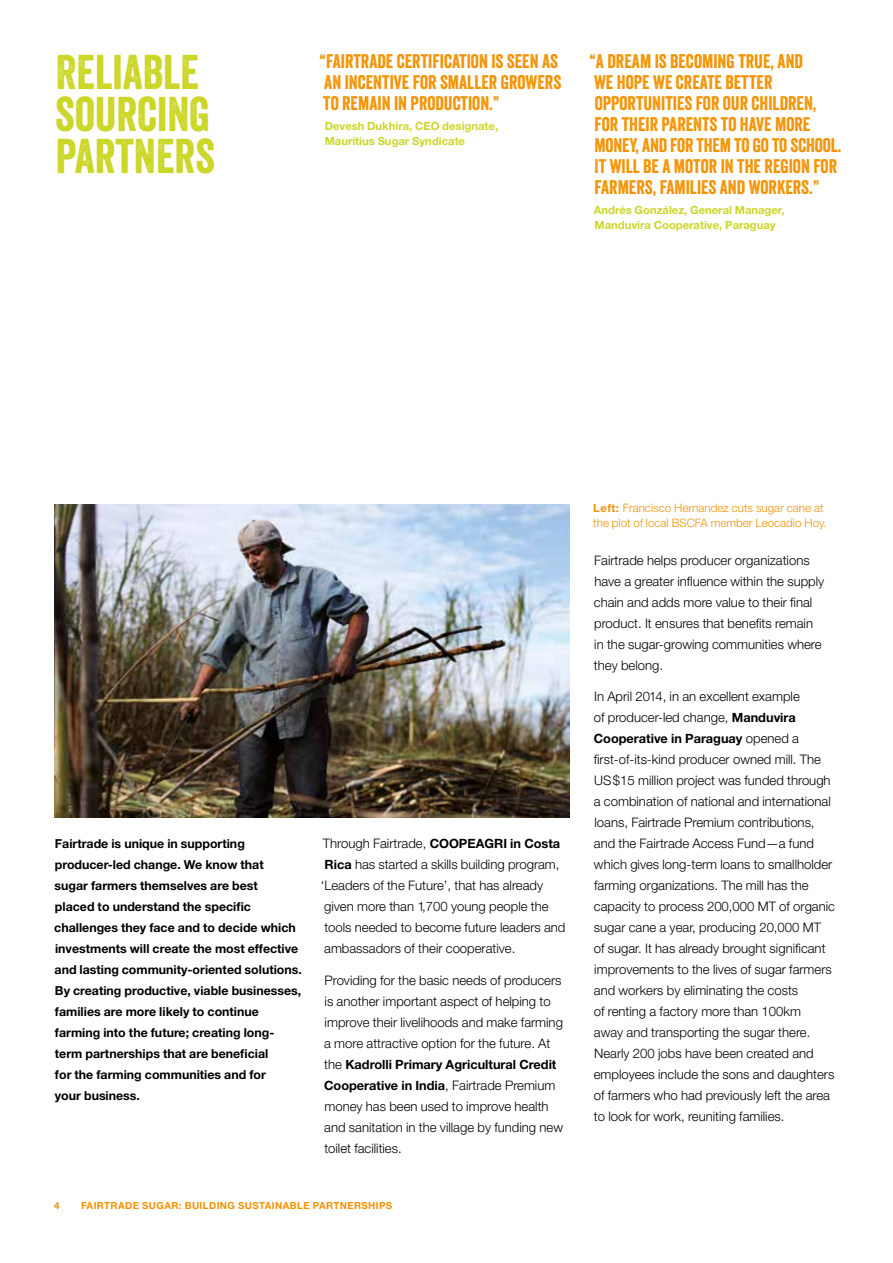
<style>
.page{position:relative;width:893px;height:1263px;background:#fff}
.page>*{position:absolute;margin:0;border:0;box-sizing:border-box;transform-origin:0 0}
.t1{font:47.25px/42px "Veneer";color:#ccd627}
.t2{font:19.2px/21px "Veneer";color:#f39200}
.t3{font:300 13.2px/21px "Helvetica Neue LT Std";color:#000}
.t4{font:700 12.75px/21px "Helvetica Neue LT Std";color:#000}
.t5{font:700 12.3px/21px "Helvetica Neue LT Std";color:#000}
.t6{font:300 11.7px/15px "Helvetica Neue LT Std";color:#f39200}
.t7{font:700 11.25px/15px "Helvetica Neue LT Std";color:#ccd627}
.t8{font:700 9.75px "Helvetica Neue LT Std";letter-spacing:.04em;color:#f39200}
.s1{font-weight:700;font-size:12.75px}
.s2{font-weight:300;font-size:13.2px}
.s3{font-weight:700;font-size:11.25px}
</style>
<div class="page">
<img style="left:54px;top:505px;width:515px;height:312px">
<h1 class="t1" style="left:55px;top:51px;width:161px">RELIABLE<br>SOURCING<br>PARTNERS</h1>
<h2 class="t2" style="left:319px;top:51px;width:244px">“FAIRTRADE CERTIFICATION IS SEEN AS<br>AN INCENTIVE FOR SMALLER GROWERS<br>TO REMAIN IN PRODUCTION.”</h2>
<p class="t7" style="left:325px;top:119px;width:175px">Devesh Dukhira, CEO designate,<br>Mauritius Sugar Syndicate</p>
<h2 class="t2" style="left:589px;top:51px;width:254px">“A DREAM IS BECOMING TRUE, AND<br>WE HOPE WE CREATE BETTER<br>OPPORTUNITIES FOR OUR CHILDREN,<br>FOR THEIR PARENTS TO HAVE MORE<br>MONEY, AND FOR THEM TO GO TO SCHOOL.<br>IT WILL BE A MOTOR IN THE REGION FOR<br>FARMERS, FAMILIES AND WORKERS.”</h2>
<p class="t7" style="left:594px;top:203px;width:192px">Andrés González, General Manager,<br>Manduvira Cooperative, Paraguay</p>
<p class="t5" style="left:54px;top:832px;width:249px">Fairtrade is unique in supporting producer-led change. We know that<br>sugar farmers themselves are best<br>placed to understand the specific challenges they face and to decide which investments will create the most effective and lasting community-oriented solutions.<br>By creating productive, viable businesses, families are more likely to continue farming into the future; creating long&shy;term partnerships that are beneficial<br>for the farming communities and for<br>your business.</p>
<p class="t3" style="left:323px;top:833px;width:154px">Through Fairtrade, <span class="s1">COOPEAGRI</span></p>
<p class="t4" style="left:510px;top:833px;width:51px">in Costa</p>
<p class="t3" style="left:321px;top:854px;width:246px"><span class="s1">Rica</span> has started a skills building program, ‘Leaders of the Future’, that has already given more than 1,700 young people the tools needed to become future leaders and ambassadors of their cooperative.</p>
<p class="t3" style="left:324px;top:969px;width:240px">Providing for the basic needs of producers is another important aspect of helping to improve their livelihoods and make farming a more attractive option for the future. At</p>
<p class="t4" style="left:324px;top:1053px;width:234px"><span class="s2">the</span> Kadrolli Primary Agricultural Credit<br>Cooperative in India<span class="s2">, Fairtrade Premium</span></p>
<p class="t3" style="left:324px;top:1095px;width:240px">money has been used to improve health and sanitation in the village by funding new toilet facilities.</p>
<p class="t8" style="left:54px;top:1199px;width:7px">4</p>
<p class="t8" style="left:81px;top:1199px;width:306px">Fairtrade Sugar: Building Sustainable Partnerships</p>
<p class="t6" style="left:593px;top:500px;width:235px"><span class="s3">Left:</span> Francisco Hernandez cuts sugar cane at the plot of local BSCFA member Leocadio Hoy.</p>
<p class="t3" style="left:594px;top:549px;width:232px">Fairtrade helps producer organizations have a greater influence within the supply chain and adds more value to their final product. It ensures that benefits remain in the sugar-growing communities where they belong.</p>
<p class="t3" style="left:594px;top:686px;width:207px">In April 2014, in an excellent example of producer-led change, <span class="s1">Manduvira</span></p>
<p class="t4" style="left:594px;top:728px;width:207px">Cooperative in Paraguay <span class="s2">opened a</span></p>
<p class="t3" style="left:594px;top:749px;width:243px">first-of-its-kind producer owned mill. The US$15 million project was funded through a combination of national and international loans, Fairtrade Premium contributions, and the Fairtrade Access Fund—a fund which gives long-term loans to smallholder farming organizations. The mill has the capacity to process 200,000 MT of organic sugar cane a year, producing 20,000 MT<br>of sugar. It has already brought significant improvements to the lives of sugar farmers and workers by eliminating the costs<br>of renting a factory more than 100km<br>away and transporting the sugar there.<br>Nearly 200 jobs have been created and employees include the sons and daughters of farmers who had previously left the area to look for work, reuniting families.</p>
</div>
